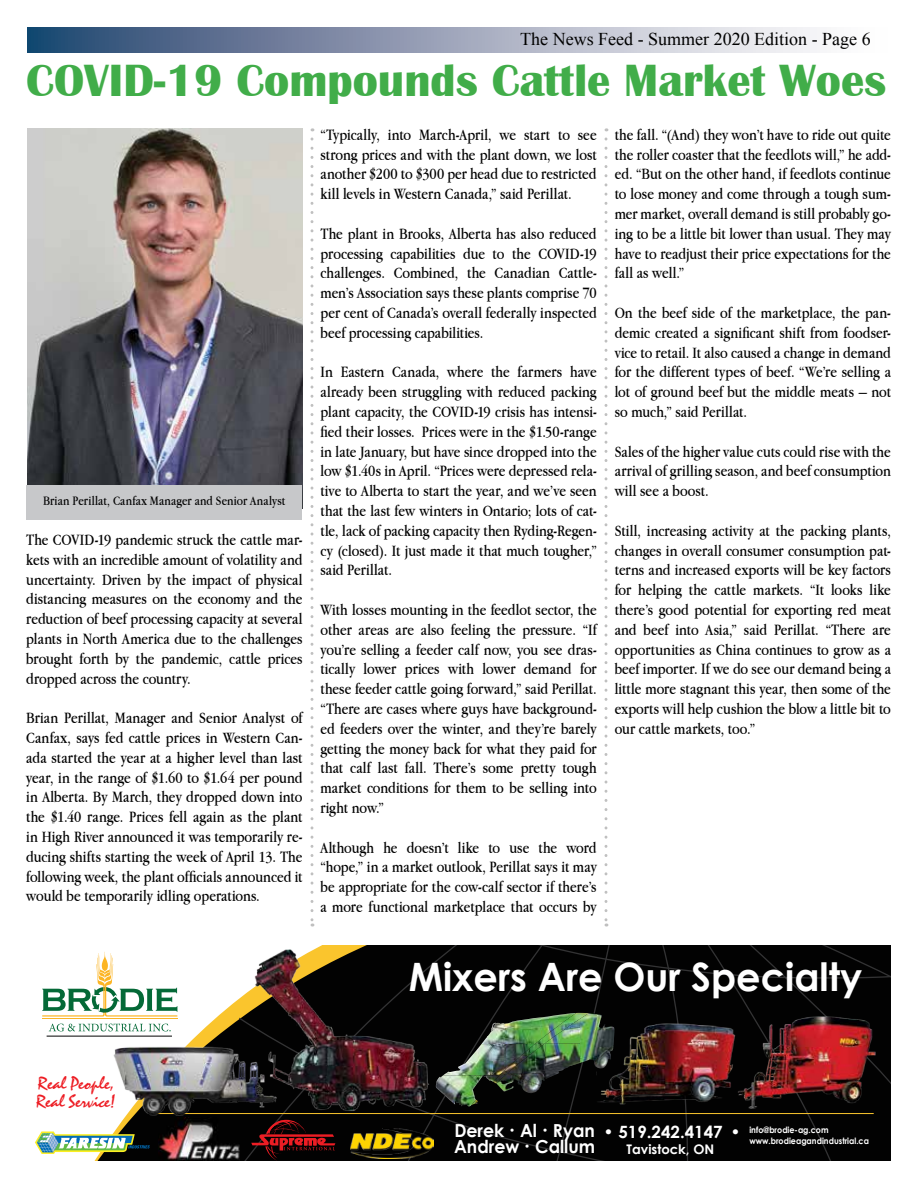
<style>
.page{position:relative;width:918px;height:1188px;background:#fff}
.page>*{position:absolute;margin:0;border:0;box-sizing:border-box;transform-origin:0 0}
.t1{font:700 46.5px "Britannic";color:#41ad49}
.t2{font:700 39.15px "Century Gothic";color:#fff}
.t3{font:18px "Times New Roman";color:#000}
.t4{font:700 18px/16.5px "Century Gothic";color:#fff}
.t5{font:17.85px/18px "Mistral";letter-spacing:-.02em;color:#ed1d24;scale:1.08 1}
.t6{font:700 16.95px "Century Gothic";color:#fff}
.t7{font:16.5px/19.8px "Apple Garamond";color:#000;text-align:justify}
.t8{font:13.5px "Apple Garamond";letter-spacing:.015em;color:#000}
.t9{font:700 13.2px "Century Gothic";color:#fff}
.t10{font:700 8.7px/11.2px "Century Gothic";color:#fff;scale:.92 1}
.s1{font-size:16.95px}
</style>
<div class="page">
<svg style="left:27px;top:27px;width:790px;height:25px;background:#929eb4"></svg>
<svg style="left:310px;top:139px;width:4px;height:788px"></svg>
<svg style="left:604px;top:139px;width:4px;height:788px"></svg>
<img style="left:27px;top:128px;width:276px;height:380px">
<div style="left:26px;top:486px;width:276px;height:34px;background:#c7c8ca"></div>
<div style="left:481px;top:945px;width:409px;height:216px;background:#020202"></div>
<svg style="left:42px;top:952px;width:135px;height:65px"></svg>
<hr style="left:42px;top:1018px;width:135px;height:1px;background:#fcb525">
<svg style="left:49px;top:1024px;width:51px;height:7px"></svg>
<hr style="left:47px;top:1036px;width:125px;height:1px;background:#000">
<svg style="left:35px;top:1132px;width:115px;height:22px"></svg>
<svg style="left:225px;top:945px;width:256px;height:216px;background:#282722"></svg>
<hr style="left:154px;top:1113px;width:720px;height:1px;background:#fac52d">
<img style="left:481px;top:1017px;width:54px;height:26px">
<img style="left:443px;top:1043px;width:102px;height:32px">
<img style="left:506px;top:1044px;width:29px;height:25px">
<img style="left:436px;top:1075px;width:64px;height:32px">
<img style="left:535px;top:1013px;width:45px;height:31px">
<img style="left:500px;top:1048px;width:30px;height:26px">
<img style="left:530px;top:1044px;width:14px;height:11px">
<img style="left:471px;top:1075px;width:35px;height:31px">
<img style="left:545px;top:1019px;width:35px;height:60px">
<img style="left:580px;top:1013px;width:35px;height:52px">
<img style="left:476px;top:1074px;width:69px;height:30px">
<img style="left:594px;top:1045px;width:3px;height:18px">
<img style="left:502px;top:1069px;width:39px;height:17px">
<img style="left:100px;top:1012px;width:191px;height:127px">
<img style="left:597px;top:1018px;width:123px;height:90px">
<img style="left:250px;top:945px;width:183px;height:174px">
<img style="left:158px;top:1117px;width:82px;height:44px">
<svg style="left:251px;top:1120px;width:84px;height:41px;background:#38080a"></svg>
<img style="left:351px;top:1128px;width:83px;height:30px">
<img style="left:720px;top:996px;width:170px;height:126px">
<p class="t3" style="left:520px;top:27px;width:352px">The News Feed - Summer 2020 Edition - Page 6</p>
<h1 class="t1" style="left:26px;top:55px;width:862px">COVID-19 Compounds Cattle Market Woes</h1>
<p class="t8" style="left:43px;top:492px;width:244px">Brian Perillat, Canfax Manager and Senior Analyst</p>
<p class="t7" style="left:26px;top:530px;width:278px">The COVID-19 pandemic struck the cattle mar&shy;kets with an incredible amount of volatility and uncertainty. Driven by the impact of physical distancing measures on the economy and the reduction of beef processing capacity at several plants in North America due to the challenges brought forth by the pandemic, cattle prices dropped across the country.</p>
<p class="t7" style="left:26px;top:708px;width:278px">Brian Perillat, Manager and Senior Analyst of Canfax, says fed cattle prices in Western Can&shy;ada started the year at a higher level than last year, in the range of $1.60 to $1.64 per pound in Alberta. By March, they dropped down into the $1.40 range. Prices fell again as the plant in High River announced it was temporarily re&shy;ducing shifts starting the week of April 13. The following week, the plant officials announced it would be temporarily idling operations.</p>
<p class="t7" style="left:320px;top:124px;width:278px">“Typically, into March-April, we start to see strong prices and with the plant down, we lost another $200 to $300 per head due to restricted kill levels in Western Canada,” said Perillat.</p>
<p class="t7" style="left:320px;top:223px;width:278px">The plant in Brooks, Alberta has also reduced processing capabilities due to the COVID-19 challenges. Combined, the Canadian Cattle&shy;men’s Association says these plants comprise 70 per cent of Canada’s overall federally inspected beef processing capabilities.</p>
<p class="t7" style="left:320px;top:362px;width:278px">In Eastern Canada, where the farmers have already been struggling with reduced packing plant capacity, the COVID-19 crisis has intensi&shy;fied their losses. Prices were in the $1.50-range in late January, but have since dropped into the low $1.40s in April. “Prices were depressed rela&shy;tive to Alberta to start the year, and we’ve seen that the last few winters in Ontario; lots of cat&shy;tle, lack of packing capacity then Ryding-Regen&shy;cy (closed). It just made it that much tougher,” said Perillat.</p>
<p class="t7" style="left:320px;top:600px;width:278px">With losses mounting in the feedlot sector, the other areas are also feeling the pressure. “If you’re selling a feeder calf now, you see dras&shy;tically lower prices with lower demand for these feeder cattle going forward,” said Perillat. “There are cases where guys have background&shy;ed feeders over the winter, and they’re barely getting the money back for what they paid for that calf last fall. There’s some pretty tough market conditions for them to be selling into right now.”</p>
<p class="t7" style="left:320px;top:837px;width:278px">Although he doesn’t like to use the word “hope,” in a market outlook, Perillat says it may be appropriate for the cow-calf sector if there’s a more functional marketplace that occurs by</p>
<p class="t7" style="left:615px;top:124px;width:278px">the fall. “(And) they won’t have to ride out quite the roller coaster that the feedlots will,” he add&shy;ed. “But on the other hand, if feedlots continue to lose money and come through a tough sum&shy;mer market, overall demand is still probably go&shy;ing to be a little bit lower than usual. They may have to readjust their price expectations for the fall as well.”</p>
<p class="t7" style="left:615px;top:303px;width:278px">On the beef side of the marketplace, the pan&shy;demic created a significant shift from foodser&shy;vice to retail. It also caused a change in demand for the different types of beef. “We’re selling a lot of ground beef but the middle meats – not so much,” said Perillat.</p>
<p class="t7" style="left:615px;top:441px;width:278px">Sales of the higher value cuts could rise with the arrival of grilling season, and beef consumption will see a boost.</p>
<p class="t7" style="left:615px;top:520px;width:278px">Still, increasing activity at the packing plants, changes in overall consumer consumption pat&shy;terns and increased exports will be key factors for helping the cattle markets. “It looks like there’s good potential for exporting red meat and beef into Asia,” said Perillat. “There are opportunities as China continues to grow as a beef importer. If we do see our demand being a little more stagnant this year, then some of the exports will help cushion the blow a little bit to our cattle markets, too.”</p>
<h2 class="t2" style="left:409px;top:952px;width:455px">Mixers Are Our Specialty</h2>
<p class="t5" style="left:36px;top:1075px;width:76px">Real People,<br>Real Service!</p>
<p class="t4" style="left:454px;top:1121px;width:143px">Derek <sup>•</sup> Al <sup>•</sup> Ryan<br>Andrew <sup>•</sup> Callum</p>
<p class="t6" style="left:604px;top:1121px;width:121px">• 519.242.4147</p>
<p class="t9" style="left:627px;top:1141px;width:89px">Tavistock, ON</p>
<p class="t10" style="left:749px;top:1124px;width:132px;text-indent:-19px"><span class="s1">•</span> info@brodie-ag.com www.brodieagandindustrial.ca</p>
</div>
